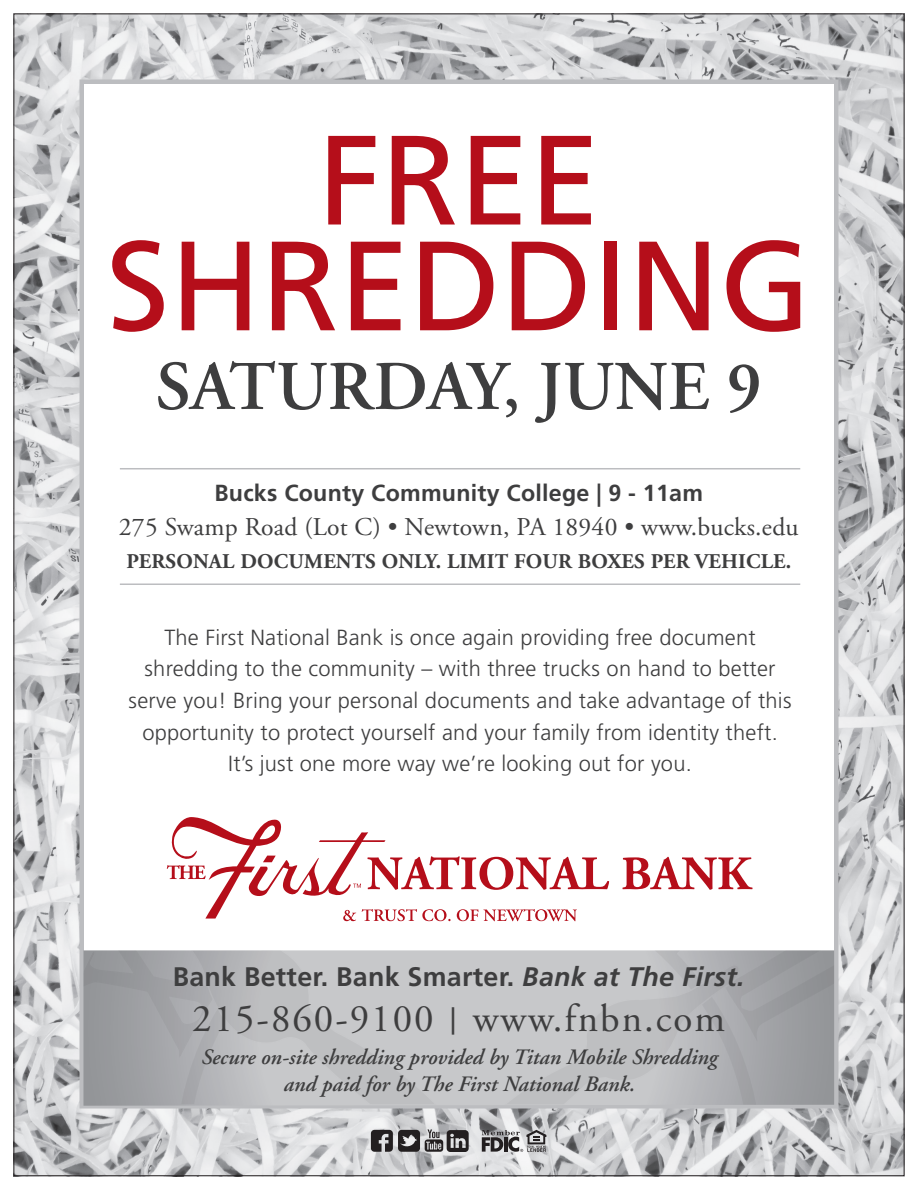
<style>
.page{position:relative;width:918px;height:1188px;background:#fff}
.page>*{position:absolute;margin:0;border:0;box-sizing:border-box;transform-origin:0 0}
.t1{font:126.9px "Frutiger";color:#b50e1a}
.t2{font:600 69.45px "Adobe Garamond";color:#3e3e3f}
.t3{font:39px "Adobe Garamond";letter-spacing:.05em;color:#3e3e3f}
.t4{font:700 26.85px "Frutiger";letter-spacing:.01em;color:#3e3e3f}
.t5{font:25.5px "Adobe Garamond";letter-spacing:.01em;color:#3e3e3f}
.t6{font:700 23.25px "Frutiger";letter-spacing:.01em;color:#3e3e3f}
.t7{font:300 21.9px/31.7px "Frutiger";letter-spacing:.01em;color:#3e3e3f;text-align:center}
.t8{font:italic 600 21.9px/26.4px "Adobe Garamond";color:#3e3e3f;text-align:center}
.t9{font:700 20.85px "Adobe Garamond";letter-spacing:.01em;color:#3e3e3f}
.s1{font-style:italic}
</style>
<div class="page">
<img style="left:15px;top:15px;width:887px;height:1159px">
<div style="left:80px;top:80px;width:758px;height:1028px;background:#fff;border:4px solid #bcbdc0"></div>
<div style="left:83px;top:1043px;width:751px;height:62px;background:#95979a"></div>
<svg style="left:124px;top:1043px;width:696px;height:62px;background:#9d9ea2"></svg>
<svg style="left:744px;top:950px;width:90px;height:93px;background:#9a9c9f"></svg>
<svg style="left:778px;top:1098px;width:56px;height:7px"></svg>
<svg style="left:83px;top:950px;width:49px;height:108px;background:#96989b"></svg>
<svg style="left:132px;top:950px;width:612px;height:155px;background:#bdbec0"></svg>
<svg style="left:482px;top:1130px;width:64px;height:22px"></svg>
<svg style="left:371px;top:1130px;width:98px;height:22px;background:#6b686a"></svg>
<svg style="left:622px;top:857px;width:131px;height:33px"></svg>
<svg style="left:167px;top:817px;width:442px;height:104px"></svg>
<hr style="left:120px;top:468px;width:680px;height:1px;background:#bcbdc0">
<hr style="left:120px;top:584px;width:680px;height:1px;background:#bcbdc0">
<p class="t1" style="left:318px;top:106px;width:284px">FREE</p>
<p class="t1" style="left:106px;top:212px;width:707px">SHREDDING</p>
<p class="t2" style="left:156px;top:349px;width:608px">SATURDAY, JUNE 9</p>
<p class="t6" style="left:215px;top:479px;width:490px">Bucks County Community College | 9 - 11am</p>
<p class="t5" style="left:119px;top:513px;width:681px">275 Swamp Road (Lot C) • Newtown, PA 18940 • www.bucks.edu</p>
<p class="t9" style="left:126px;top:550px;width:666px">PERSONAL DOCUMENTS ONLY. LIMIT FOUR BOXES PER VEHICLE.</p>
<p class="t7" style="left:129px;top:622px;width:664px">The First National Bank is once again providing free document shredding to the community – with three trucks on hand to better serve you! Bring your personal documents and take advantage of this opportunity to protect yourself and your family from identity theft.<br>It’s just one more way we’re looking out for you.</p>
<p class="t4" style="left:173px;top:961px;width:573px">Bank Better. Bank Smarter. <span class="s1">Bank at The First.</span></p>
<p class="t3" style="left:192px;top:998px;width:534px">215-860-9100 | www.fnbn.com</p>
<p class="t8" style="left:201px;top:1045px;width:518px">Secure on-site shredding provided by Titan Mobile Shredding and paid for by The First National Bank.</p>
</div>
